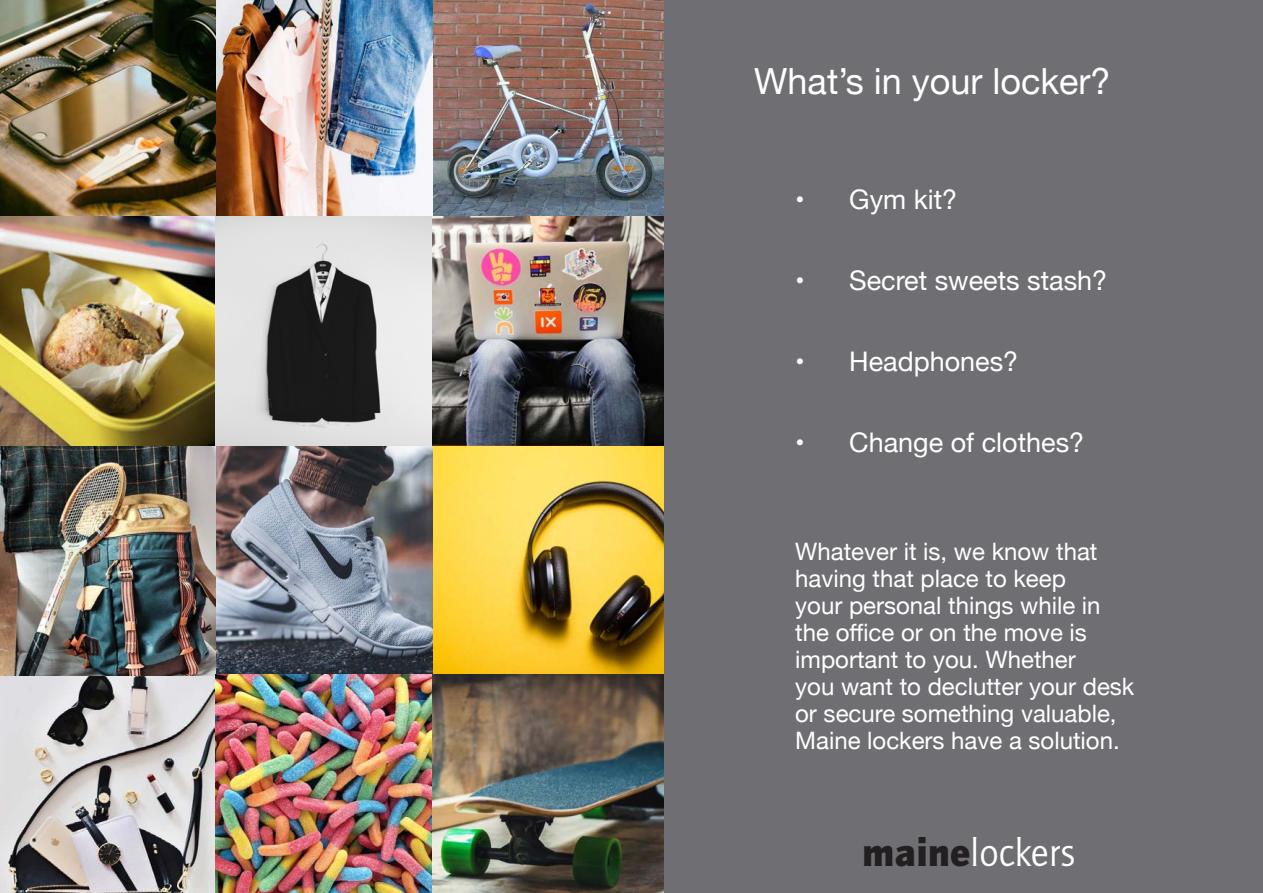
<style>
.page{position:relative;width:1263px;height:893px;background:#fff}
.page>*{position:absolute;margin:0;border:0;box-sizing:border-box;transform-origin:0 0}
.t1{font:40.5px "Quay Sans EF";color:#fff}
.t2{font:36px "Helvetica Neue";color:#fff}
.t3{font:27px "Helvetica Neue";color:#fff}
.t4{font:24px "Helvetica Neue";color:#fff}
.s1{font-weight:900;color:#231f20}
</style>
<div class="page">
<div style="left:663px;top:0;width:600px;height:893px;background:#6e6e73"></div>
<img style="left:0;top:0;width:663px;height:893px">
<p class="t2" style="left:754px;top:55px;width:358px">What’s in your locker?</p>
<p class="t3" style="left:795px;top:180px;width:164px">• Gym kit?</p>
<p class="t3" style="left:795px;top:261px;width:314px">• Secret sweets stash?</p>
<p class="t3" style="left:795px;top:342px;width:225px">• Headphones?</p>
<p class="t3" style="left:795px;top:423px;width:291px">• Change of clothes?</p>
<p class="t4" style="left:795px;top:534px;width:304px">Whatever it is, we know that</p>
<p class="t4" style="left:795px;top:561px;width:272px">having that place to keep</p>
<p class="t4" style="left:795px;top:588px;width:307px">your personal things while in</p>
<p class="t4" style="left:795px;top:615px;width:293px">the office or on the move is</p>
<p class="t4" style="left:795px;top:642px;width:282px">important to you. Whether</p>
<p class="t4" style="left:795px;top:669px;width:341px">you want to declutter your desk</p>
<p class="t4" style="left:795px;top:696px;width:323px">or secure something valuable,</p>
<p class="t4" style="left:795px;top:723px;width:326px">Maine lockers have a solution.</p>
<p class="t1" style="left:862px;top:831px;width:214px"><span class="s1">maine</span>lockers</p>
</div>
